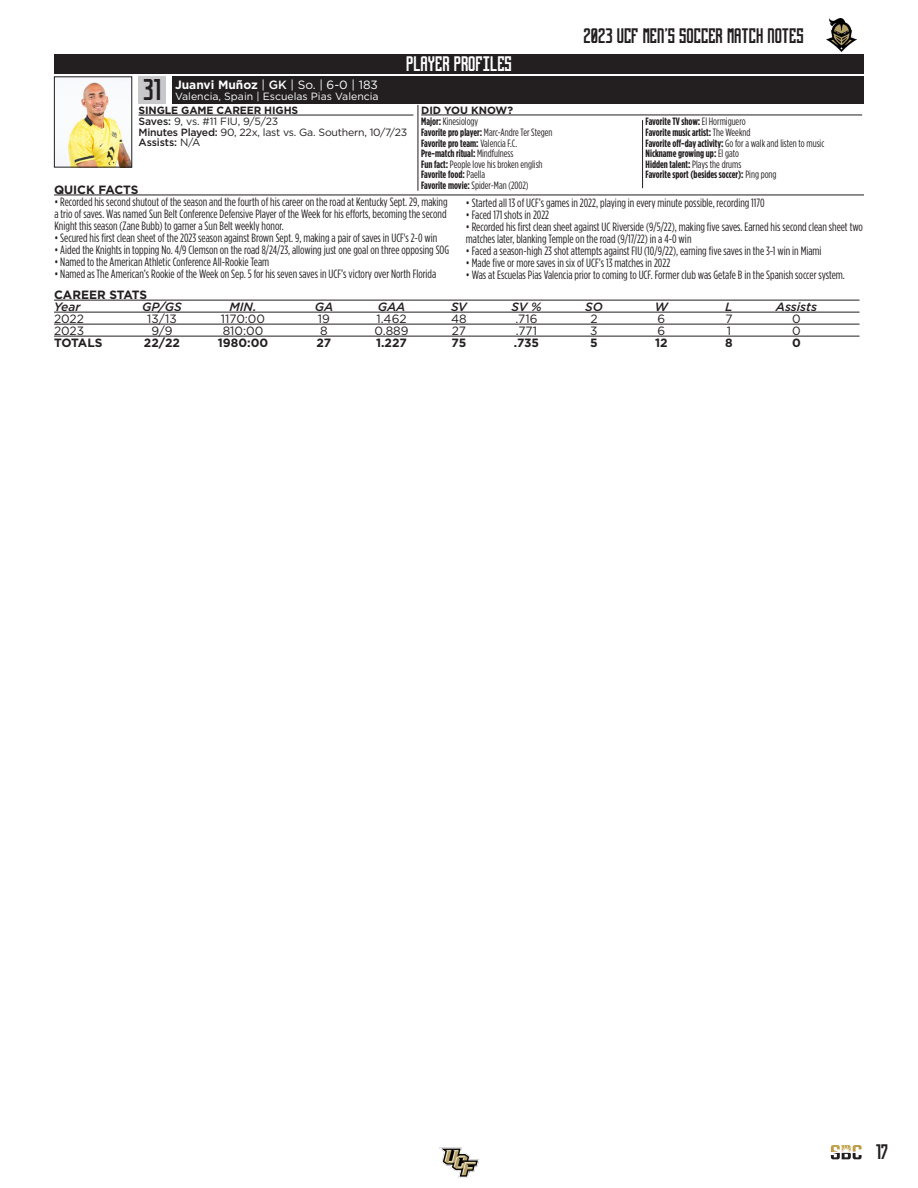
<style>
.page{position:relative;width:918px;height:1188px;background:#fff}
.page>*{position:absolute;margin:0;border:0;box-sizing:border-box;transform-origin:0 0}
.t1{font:30px "Knighted";color:#231f20}
.t2{font:21px "Knighted";color:#231f20}
.t3{font:21px "Knighted";color:#fff}
.t4{font:12px/12px "Gotham Condensed";color:#231f20;text-align:justify}
.t5{font:12px "Gotham";color:#231f20}
.t6{font:700 12px "Gotham";color:#231f20}
.t7{font:italic 500 12px "Gotham";color:#231f20}
.t8{font:12px "Gotham";color:#fff}
.t9{font:700 10.65px "Gotham Condensed";color:#231f20}
.t10{font:10.65px "Gotham Condensed";color:#231f20}
.t11{font:10.5px "Gotham";letter-spacing:-.02em;color:#231f20}
.t12{font:10.5px "Gotham";color:#fff}
.t13{font:700 10.5px "Gotham";letter-spacing:-.01em;color:#231f20}
.t14{font:500 10.5px "Gotham";letter-spacing:-.01em;color:#231f20}
.s1{font-weight:700}
.s2{font-weight:500}
.s3{font-weight:400}
</style>
<div class="page">
<img style="left:826px;top:18px;width:30px;height:33px">
<img style="left:439px;top:1147px;width:40px;height:31px">
<svg style="left:830px;top:1147px;width:32px;height:13px"></svg>
<img style="left:831px;top:1145px;width:31px;height:7px">
<div style="left:54px;top:54px;width:810px;height:19px;background:#231f20"></div>
<hr style="left:54px;top:300px;width:806px;height:1px;background:#231f20">
<hr style="left:54px;top:312px;width:806px;height:1px;background:#231f20">
<hr style="left:54px;top:324px;width:806px;height:1px;background:#231f20">
<hr style="left:54px;top:336px;width:806px;height:1px;background:#231f20">
<hr style="left:418px;top:105px;width:1px;height:86px;background:#231f20">
<hr style="left:642px;top:120px;width:1px;height:68px;background:#231f20">
<div style="left:172px;top:76px;width:692px;height:28px;background:#231f20"></div>
<hr style="left:421px;top:115px;width:441px;height:1px;background:#231f20">
<hr style="left:54px;top:195px;width:810px;height:1px;background:#231f20">
<img style="left:56px;top:78px;width:74px;height:88px">
<div style="left:54px;top:76px;width:78px;height:92px;border:1px solid #231f20"></div>
<hr style="left:139px;top:115px;width:274px;height:1px;background:#231f20">
<div style="left:138px;top:76px;width:28px;height:28px;background:#c8c7c9"></div>
<p class="t1" style="left:143px;top:76px;width:19px">31</p>
<p class="t8" style="left:175px;top:77px;width:204px"><span class="s1">Juanvi Muñoz</span> | <span class="s2">GK</span> | So. | 6-0 | 183</p>
<p class="t12" style="left:175px;top:89px;width:205px">Valencia, Spain | Escuelas Pias Valencia</p>
<p class="t3" style="left:406px;top:54px;width:107px">PLAYER PROFILES</p>
<h2 class="t2" style="left:584px;top:26px;width:222px">2023 UCF MEN’S SOCCER MATCH NOTES</h2>
<p class="t13" style="left:421px;top:103px;width:93px">DID YOU KNOW?</p>
<p class="t13" style="left:139px;top:103px;width:161px">SINGLE GAME CAREER HIGHS</p>
<p class="t11" style="left:139px;top:114px;width:141px"><span class="s2">Saves:</span> 9, vs. #11 FIU, 9/5/23</p>
<p class="t11" style="left:139px;top:125px;width:270px"><span class="s2">Minutes Played:</span> 90, 22x, last vs. Ga. Southern, 10/7/23</p>
<p class="t14" style="left:139px;top:136px;width:64px">Assists: <span class="s3">N/A</span></p>
<p class="t10" style="left:421px;top:116px;width:59px"><span class="s1">Major:</span> Kinesiology</p>
<p class="t10" style="left:421px;top:127px;width:133px"><span class="s1">Favorite pro player:</span> Marc-Andre Ter Stegen</p>
<p class="t9" style="left:421px;top:137px;width:98px">Favorite pro team: <span class="s3">Valencia F.C.</span></p>
<p class="t9" style="left:421px;top:148px;width:94px">Pre-match ritual: <span class="s3">Mindfulness</span></p>
<p class="t10" style="left:421px;top:158px;width:123px"><span class="s1">Fun fact:</span> People love his broken english</p>
<p class="t9" style="left:421px;top:169px;width:65px">Favorite food: <span class="s3">Paella</span></p>
<p class="t10" style="left:421px;top:180px;width:109px"><span class="s1">Favorite movie:</span> Spider-Man (2002)</p>
<p class="t9" style="left:646px;top:116px;width:101px">Favorite TV show: <span class="s3">El Hormiguero</span></p>
<p class="t9" style="left:646px;top:126px;width:106px">Favorite music artist: <span class="s3">The Weeknd</span></p>
<p class="t10" style="left:646px;top:137px;width:180px"><span class="s1">Favorite off-day activity:</span> Go for a walk and listen to music</p>
<p class="t9" style="left:646px;top:148px;width:95px">Nickname growing up: <span class="s3">El gato</span></p>
<p class="t9" style="left:646px;top:158px;width:97px">Hidden talent: <span class="s3">Plays the drums</span></p>
<p class="t9" style="left:646px;top:169px;width:133px">Favorite sport (besides soccer): <span class="s3">Ping pong</span></p>
<p class="t6" style="left:54px;top:182px;width:86px">QUICK FACTS</p>
<p class="t4" style="left:54px;top:196px;width:395px">• Recorded his second shutout of the season and the fourth of his career on the road at Kentucky Sept. 29, making a trio of saves. Was named Sun Belt Conference Defensive Player of the Week for his efforts, becoming the second Knight this season (Zane Bubb) to garner a Sun Belt weekly honor.</p>
<p class="t4" style="left:54px;top:232px;width:384px">• Secured his first clean sheet of the 2023 season against Brown Sept. 9, making a pair of saves in UCF's 2-0 win</p>
<p class="t4" style="left:54px;top:244px;width:396px">• Aided the Knights in topping No. 4/9 Clemson on the road 8/24/23, allowing just one goal on three opposing SOG</p>
<p class="t4" style="left:54px;top:256px;width:216px">• Named to the American Athletic Conference All-Rookie Team</p>
<p class="t4" style="left:54px;top:268px;width:383px">• Named as The American’s Rookie of the Week on Sep. 5 for his seven saves in UCF’s victory over North Florida</p>
<p class="t4" style="left:466px;top:197px;width:300px">• Started all 13 of UCF’s games in 2022, playing in every minute possible, recording 1170</p>
<p class="t4" style="left:466px;top:209px;width:85px">• Faced 171 shots in 2022</p>
<p class="t4" style="left:466px;top:221px;width:398px">• Recorded his first clean sheet against UC Riverside (9/5/22), making five saves. Earned his second clean sheet two matches later, blanking Temple on the road (9/17/22) in a 4-0 win</p>
<p class="t4" style="left:466px;top:245px;width:357px">• Faced a season-high 23 shot attempts against FIU (10/9/22), earning five saves in the 3-1 win in Miami</p>
<p class="t4" style="left:466px;top:257px;width:206px">• Made five or more saves in six of UCF’s 13 matches in 2022</p>
<p class="t4" style="left:466px;top:269px;width:381px">• Was at Escuelas Pias Valencia prior to coming to UCF. Former club was Getafe B in the Spanish soccer system.</p>
<p class="t6" style="left:54px;top:287px;width:95px">CAREER STATS</p>
<p class="t7" style="left:54px;top:299px;width:28px">Year</p>
<p class="t7" style="left:142px;top:299px;width:41px">GP/GS</p>
<p class="t7" style="left:229px;top:299px;width:29px">MIN.</p>
<p class="t7" style="left:315px;top:299px;width:20px">GA</p>
<p class="t7" style="left:378px;top:299px;width:29px">GAA</p>
<p class="t7" style="left:451px;top:299px;width:17px">SV</p>
<p class="t7" style="left:512px;top:299px;width:31px">SV %</p>
<p class="t7" style="left:585px;top:299px;width:19px">SO</p>
<p class="t7" style="left:655px;top:299px;width:15px">W</p>
<p class="t7" style="left:725px;top:299px;width:9px">L</p>
<p class="t7" style="left:776px;top:299px;width:43px">Assists</p>
<p class="t5" style="left:54px;top:311px;width:32px">2022</p>
<p class="t5" style="left:147px;top:311px;width:31px">13/13</p>
<p class="t5" style="left:221px;top:311px;width:46px">1170:00</p>
<p class="t5" style="left:318px;top:311px;width:14px">19</p>
<p class="t5" style="left:376px;top:311px;width:32px">1.462</p>
<p class="t5" style="left:451px;top:311px;width:17px">48</p>
<p class="t5" style="left:515px;top:311px;width:24px">.716</p>
<p class="t5" style="left:590px;top:311px;width:9px">2</p>
<p class="t5" style="left:658px;top:311px;width:9px">6</p>
<p class="t5" style="left:725px;top:311px;width:9px">7</p>
<p class="t5" style="left:792px;top:311px;width:10px">0</p>
<p class="t5" style="left:54px;top:323px;width:32px">2023</p>
<p class="t5" style="left:151px;top:323px;width:23px">9/9</p>
<p class="t5" style="left:223px;top:323px;width:42px">810:00</p>
<p class="t5" style="left:320px;top:323px;width:9px">8</p>
<p class="t5" style="left:374px;top:323px;width:36px">0.889</p>
<p class="t5" style="left:452px;top:323px;width:16px">27</p>
<p class="t5" style="left:516px;top:323px;width:23px">.771</p>
<p class="t5" style="left:590px;top:323px;width:9px">3</p>
<p class="t5" style="left:658px;top:323px;width:9px">6</p>
<p class="t5" style="left:727px;top:323px;width:6px">1</p>
<p class="t5" style="left:792px;top:323px;width:10px">0</p>
<p class="t6" style="left:54px;top:335px;width:50px">TOTALS</p>
<p class="t6" style="left:144px;top:335px;width:38px">22/22</p>
<p class="t6" style="left:218px;top:335px;width:52px">1980:00</p>
<p class="t6" style="left:317px;top:335px;width:16px">27</p>
<p class="t6" style="left:376px;top:335px;width:32px">1.227</p>
<p class="t6" style="left:452px;top:335px;width:16px">75</p>
<p class="t6" style="left:514px;top:335px;width:27px">.735</p>
<p class="t6" style="left:590px;top:335px;width:9px">5</p>
<p class="t6" style="left:655px;top:335px;width:14px">12</p>
<p class="t6" style="left:725px;top:335px;width:9px">8</p>
<p class="t6" style="left:792px;top:335px;width:10px">0</p>
<h2 class="t2" style="left:876px;top:1142px;width:14px">17</h2>
</div>
